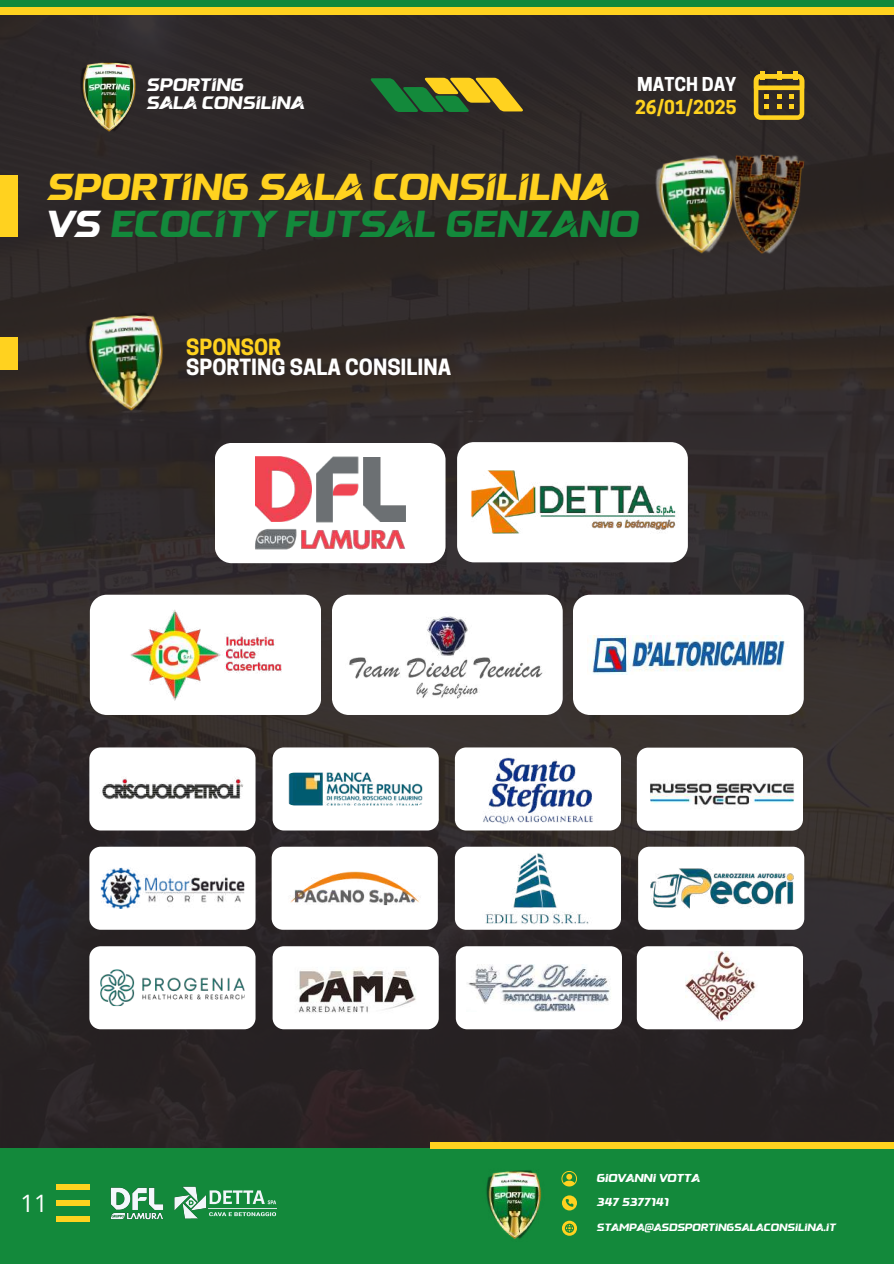
<style>
.page{position:relative;width:894px;height:1264px;background:#fff}
.page>*{position:absolute;margin:0;border:0;box-sizing:border-box;transform-origin:0 0}
.t1{font:37.5px/37.2px "Semakin";color:#ffd21f}
.t2{font:24px "Open Sans";color:#fff}
.t3{font:700 21px "Cooper Hewitt";color:#fff}
.t4{font:700 21px "Cooper Hewitt";color:#ffd21f}
.t5{font:18px/18px "Semakin";color:#fff}
.t6{font:700 18px "Cooper Hewitt";color:#ffd21f}
.t7{font:700 18px "Cooper Hewitt";color:#fff}
.t8{font:11.55px/24.2px "Semakin";color:#fff}
.t9{font:10.5px "Semakin";color:#fff}
.s1{color:#fff}
.s2{color:#13893b}
</style>
<div class="page">
<img style="left:0;top:15px;width:893px;height:1133px">
<div style="left:0;top:1148px;width:893px;height:115px;background:#13893b"></div>
<svg style="left:562px;top:1195px;width:14px;height:14px"></svg>
<svg style="left:562px;top:1220px;width:14px;height:15px"></svg>
<svg style="left:561px;top:1171px;width:16px;height:15px"></svg>
<img style="left:486px;top:1170px;width:56px;height:70px">
<svg style="left:216px;top:1215px;width:60px;height:1px"></svg>
<svg style="left:216px;top:1190px;width:48px;height:10px"></svg>
<img style="left:216px;top:1200px;width:61px;height:15px">
<img style="left:174px;top:1186px;width:42px;height:33px">
<img style="left:179px;top:1191px;width:20px;height:23px">
<img style="left:110px;top:1187px;width:53px;height:32px">
<img style="left:77px;top:301px;width:100px;height:118px">
<div style="left:0;top:338px;width:17px;height:32px;background:#ffd21f"></div>
<svg style="left:573px;top:594px;width:230px;height:121px"></svg>
<svg style="left:332px;top:594px;width:230px;height:121px"></svg>
<svg style="left:215px;top:443px;width:230px;height:120px"></svg>
<svg style="left:457px;top:442px;width:230px;height:120px"></svg>
<svg style="left:90px;top:594px;width:231px;height:121px"></svg>
<img style="left:463px;top:464px;width:218px;height:76px">
<img style="left:253px;top:528px;width:154px;height:22px">
<img style="left:255px;top:457px;width:56px;height:64px">
<img style="left:315px;top:455px;width:45px;height:68px">
<img style="left:363px;top:457px;width:42px;height:64px">
<img style="left:425px;top:612px;width:46px;height:33px">
<img style="left:345px;top:645px;width:204px;height:33px">
<img style="left:411px;top:682px;width:72px;height:17px">
<img style="left:125px;top:604px;width:161px;height:101px">
<img style="left:587px;top:636px;width:202px;height:38px">
<div style="left:89px;top:946px;width:166px;height:83px;background:#fff;border-radius:11px"></div>
<div style="left:272px;top:946px;width:166px;height:83px;background:#fff;border-radius:11px"></div>
<div style="left:455px;top:946px;width:166px;height:83px;background:#fff;border-radius:11px"></div>
<div style="left:271px;top:846px;width:166px;height:83px;background:#fff;border-radius:11px"></div>
<div style="left:455px;top:846px;width:166px;height:83px;background:#fff;border-radius:11px"></div>
<div style="left:638px;top:846px;width:166px;height:83px;background:#fff;border-radius:11px"></div>
<div style="left:89px;top:846px;width:166px;height:83px;background:#fff;border-radius:11px"></div>
<div style="left:455px;top:747px;width:166px;height:83px;background:#fff;border-radius:11px"></div>
<div style="left:89px;top:747px;width:166px;height:83px;background:#fff;border-radius:11px"></div>
<div style="left:272px;top:747px;width:166px;height:83px;background:#fff;border-radius:11px"></div>
<img style="left:465px;top:752px;width:144px;height:73px;border-radius:11px">
<img style="left:99px;top:776px;width:147px;height:26px;border-radius:11px">
<img style="left:283px;top:772px;width:144px;height:33px;border-radius:11px">
<img style="left:100px;top:867px;width:144px;height:42px;border-radius:11px">
<img style="left:649px;top:867px;width:144px;height:41px;border-radius:11px">
<img style="left:465px;top:850px;width:144px;height:75px;border-radius:11px">
<img style="left:282px;top:871px;width:144px;height:34px;border-radius:11px">
<img style="left:100px;top:969px;width:144px;height:37px;border-radius:11px">
<div style="left:636px;top:747px;width:166px;height:83px;background:#fff;border-radius:11px"></div>
<img style="left:649px;top:768px;width:144px;height:41px;border-radius:11px">
<div style="left:636px;top:946px;width:166px;height:83px;background:#fff;border-radius:11px"></div>
<img style="left:467px;top:964px;width:144px;height:47px">
<img style="left:298px;top:968px;width:118px;height:45px">
<img style="left:685px;top:951px;width:71px;height:70px">
<div style="left:0;top:0;width:893px;height:15px;background:#ffd21f"></div>
<div style="left:0;top:0;width:893px;height:7px;background:#13893b"></div>
<div style="left:56px;top:1216px;width:34px;height:5px;background:#ffd21f"></div>
<div style="left:56px;top:1200px;width:34px;height:5px;background:#ffd21f"></div>
<div style="left:56px;top:1184px;width:34px;height:5px;background:#ffd21f"></div>
<div style="left:429px;top:1142px;width:464px;height:6px;background:#ffd21f"></div>
<svg style="left:370px;top:78px;width:153px;height:34px;background:#687e2a"></svg>
<div style="left:0;top:175px;width:17px;height:61px;background:#ffd21f"></div>
<img style="left:717px;top:143px;width:97px;height:127px">
<img style="left:647px;top:143px;width:100px;height:119px">
<img style="left:76px;top:54px;width:66px;height:81px">
<div style="left:760px;top:72px;width:5px;height:8px;background:#ffd21f"></div>
<div style="left:776px;top:72px;width:5px;height:8px;background:#ffd21f"></div>
<div style="left:792px;top:72px;width:5px;height:8px;background:#ffd21f"></div>
<svg style="left:753px;top:74px;width:51px;height:46px;background:#927a23"></svg>
<p class="t5" style="left:146px;top:77px;width:159px">SPORTING<br>SALA CONSILINA</p>
<p class="t7" style="left:637px;top:77px;width:101px">MATCH DAY</p>
<p class="t6" style="left:635px;top:101px;width:103px">26/01/2025</p>
<p class="t1" style="left:46px;top:172px;width:593px">SPORTING SALA CONSILILNA<br><span class="s1">VS</span> <span class="s2">ECOCITY FUTSAL GENZANO</span></p>
<p class="t4" style="left:186px;top:339px;width:96px">SPONSOR</p>
<p class="t3" style="left:186px;top:359px;width:266px">SPORTING SALA CONSILINA</p>
<p class="t2" style="left:20px;top:1186px;width:29px">11</p>
<p class="t8" style="left:596px;top:1166px;width:105px">GIOVANNI VOTTA<br>347 5377141</p>
<p class="t9" style="left:596px;top:1223px;width:240px">STAMPA@ASDSPORTINGSALACONSILINA.IT</p>
</div>
